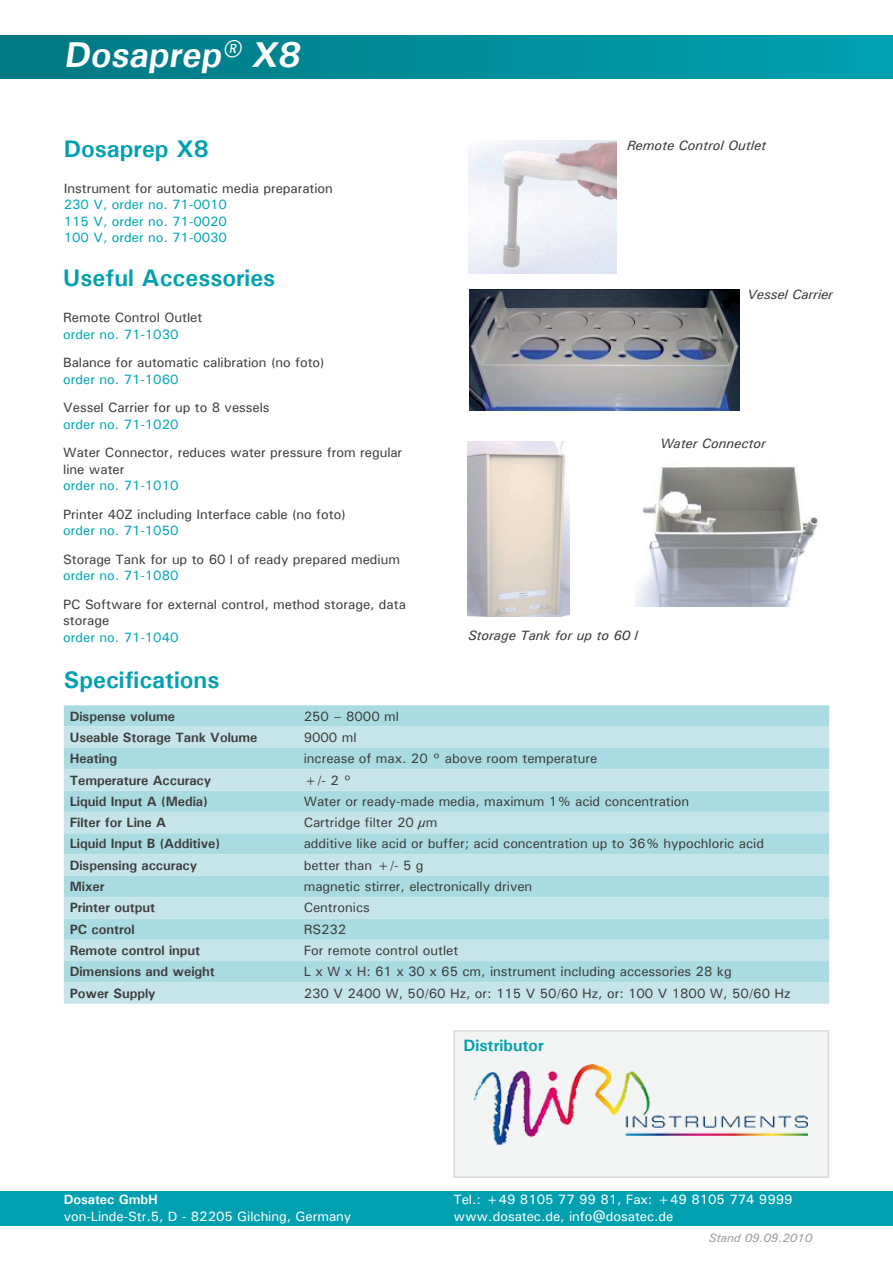
<style>
.page{position:relative;width:893px;height:1263px;background:#fff}
.page>*{position:absolute;margin:0;border:0;box-sizing:border-box;transform-origin:0 0}
.t1{font:700 36px "Univers";color:#fff}
.t2{font:700 24px "Univers";color:#00a0b0}
.t3{font:700 16.5px "Univers";color:#00a0b0}
.t4{font:500 13.5px/16.5px "Univers";letter-spacing:-.005em;color:#3e3e3f}
.t5{font:700 13.5px "Univers";letter-spacing:-.005em;color:#3e3e3f}
.t6{font:500 13.5px/16.5px "Univers";letter-spacing:-.005em;color:#00a7b6;text-align:justify}
.t7{font:500 13.5px/16.5px "Univers";letter-spacing:-.005em;color:#fff}
.t8{font:italic 500 13.5px "Univers";letter-spacing:-.005em;color:#3e3e3f}
.t9{font:700 13.5px "Univers";letter-spacing:-.005em;color:#fff}
.t10{font:italic 500 12px "Univers";letter-spacing:-.005em;color:#9d9fa2}
</style>
<div class="page">
<div style="left:0;top:1192px;width:893px;height:34px;background:#00a0b0"></div>
<div style="left:0;top:36px;width:893px;height:43px;background:linear-gradient(to right,#007782,#00a1b0)"></div>
<svg style="left:453px;top:1030px;width:376px;height:148px;fill:#f3f4f4"></svg>
<svg style="left:64px;top:705px;width:765px;height:22px;background:#acdce2"></svg>
<svg style="left:64px;top:727px;width:765px;height:277px;background:#b9e0e6"></svg>
<img style="left:469px;top:140px;width:147px;height:133px">
<img style="left:470px;top:289px;width:269px;height:121px">
<img style="left:635px;top:466px;width:185px;height:140px">
<img style="left:468px;top:441px;width:102px;height:175px">
<img style="left:475px;top:1064px;width:332px;height:80px">
<h1 class="t1" style="left:64px;top:33px;width:244px">Dosaprep® X8</h1>
<h2 class="t2" style="left:64px;top:134px;width:147px">Dosaprep X8</h2>
<p class="t4" style="left:64px;top:180px;width:271px">Instrument for automatic media preparation</p>
<p class="t6" style="left:64px;top:196px;width:165px">230 V, order no. 71-0010<br>115 V, order no. 71-0020<br>100 V, order no. 71-0030</p>
<h2 class="t2" style="left:63px;top:263px;width:213px">Useful Accessories</h2>
<p class="t4" style="left:63px;top:309px;width:141px">Remote Control Outlet</p>
<p class="t6" style="left:63px;top:325px;width:117px">order no. 71-1030</p>
<p class="t4" style="left:63px;top:354px;width:263px">Balance for automatic calibration (no foto)</p>
<p class="t6" style="left:63px;top:370px;width:117px">order no. 71-1060</p>
<p class="t4" style="left:63px;top:399px;width:208px">Vessel Carrier for up to 8 vessels</p>
<p class="t6" style="left:63px;top:415px;width:117px">order no. 71-1020</p>
<p class="t4" style="left:63px;top:444px;width:341px">Water Connector, reduces water pressure from regular line water</p>
<p class="t6" style="left:63px;top:477px;width:117px">order no. 71-1010</p>
<p class="t4" style="left:63px;top:505px;width:284px">Printer 40Z including Interface cable (no foto)</p>
<p class="t6" style="left:63px;top:522px;width:117px">order no. 71-1050</p>
<p class="t4" style="left:63px;top:550px;width:338px">Storage Tank for up to 60 l of ready prepared medium</p>
<p class="t6" style="left:63px;top:567px;width:117px">order no. 71-1080</p>
<p class="t4" style="left:63px;top:595px;width:344px">PC Software for external control, method storage, data storage</p>
<p class="t6" style="left:63px;top:628px;width:117px">order no. 71-1040</p>
<h2 class="t2" style="left:64px;top:665px;width:157px">Specifications</h2>
<p class="t8" style="left:627px;top:136px;width:141px">Remote Control Outlet</p>
<p class="t8" style="left:747px;top:285px;width:87px">Vessel Carrier</p>
<p class="t8" style="left:660px;top:435px;width:107px">Water Connector</p>
<p class="t8" style="left:468px;top:626px;width:171px">Storage Tank for up to 60 l</p>
<p class="t5" style="left:70px;top:708px;width:107px">Dispense volume</p>
<p class="t4" style="left:304px;top:707px;width:97px">250 – 8000 ml</p>
<p class="t5" style="left:70px;top:729px;width:189px">Useable Storage Tank Volume</p>
<p class="t4" style="left:304px;top:729px;width:54px">9000 ml</p>
<p class="t5" style="left:70px;top:750px;width:49px">Heating</p>
<p class="t4" style="left:304px;top:750px;width:295px">increase of max. 20 ° above room temperature</p>
<p class="t5" style="left:70px;top:772px;width:143px">Temperature Accuracy</p>
<p class="t4" style="left:304px;top:771px;width:49px">+/- 2 °</p>
<p class="t5" style="left:70px;top:793px;width:139px">Liquid Input A (Media)</p>
<p class="t4" style="left:304px;top:793px;width:387px">Water or ready-made media, maximum 1% acid concentration</p>
<p class="t5" style="left:70px;top:814px;width:98px">Filter for Line A</p>
<p class="t4" style="left:304px;top:814px;width:135px">Cartridge filter 20 µm</p>
<p class="t5" style="left:70px;top:835px;width:152px">Liquid Input B (Additive)</p>
<p class="t4" style="left:304px;top:835px;width:462px">additive like acid or buffer; acid concentration up to 36% hypochloric acid</p>
<p class="t5" style="left:70px;top:857px;width:129px">Dispensing accuracy</p>
<p class="t4" style="left:304px;top:856px;width:121px">better than +/- 5 g</p>
<p class="t5" style="left:70px;top:878px;width:36px">Mixer</p>
<p class="t4" style="left:304px;top:878px;width:230px">magnetic stirrer, electronically driven</p>
<p class="t5" style="left:70px;top:899px;width:87px">Printer output</p>
<p class="t4" style="left:304px;top:899px;width:68px">Centronics</p>
<p class="t5" style="left:70px;top:921px;width:66px">PC control</p>
<p class="t4" style="left:304px;top:920px;width:44px">RS232</p>
<p class="t5" style="left:70px;top:942px;width:132px">Remote control input</p>
<p class="t4" style="left:304px;top:942px;width:156px">For remote control outlet</p>
<p class="t5" style="left:70px;top:963px;width:147px">Dimensions and weight</p>
<p class="t4" style="left:304px;top:963px;width:429px">L x W x H: 61 x 30 x 65 cm, instrument including accessories 28 kg</p>
<p class="t5" style="left:70px;top:985px;width:88px">Power Supply</p>
<p class="t4" style="left:304px;top:984px;width:488px">230 V 2400 W, 50/60 Hz, or: 115 V 50/60 Hz, or: 100 V 1800 W, 50/60 Hz</p>
<p class="t9" style="left:64px;top:1191px;width:96px">Dosatec GmbH</p>
<p class="t7" style="left:64px;top:1207px;width:289px">von-Linde-Str.5, D - 82205 Gilching, Germany</p>
<p class="t3" style="left:463px;top:1035px;width:82px">Distributor</p>
<p class="t7" style="left:453px;top:1191px;width:341px">Tel.: +49 8105 77 99 81, Fax: +49 8105 774 9999 www.dosatec.de, info@dosatec.de</p>
<p class="t10" style="left:709px;top:1229px;width:105px">Stand 09.09.2010</p>
</div>
